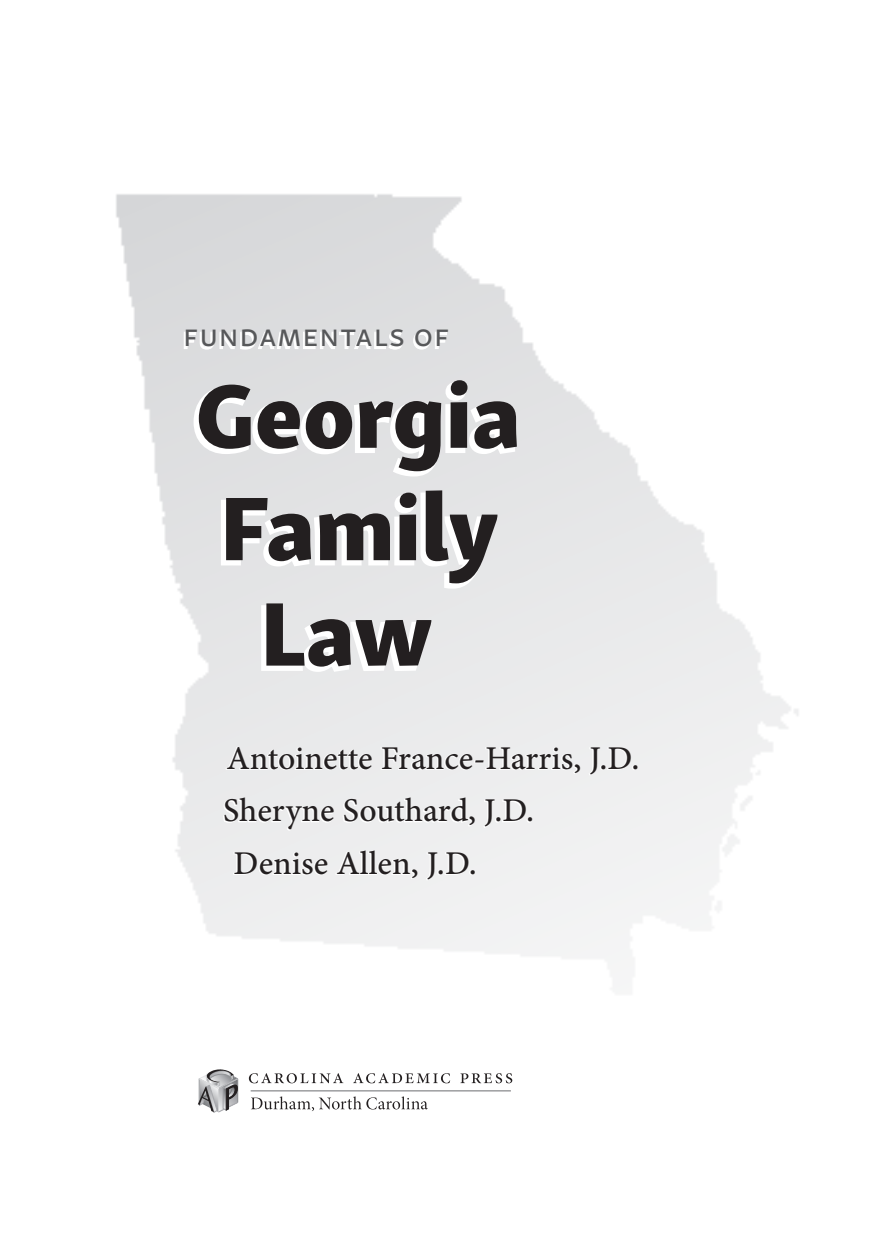
<style>
.page{position:relative;width:882px;height:1260px;background:#fff}
.page>*{position:absolute;margin:0;border:0;box-sizing:border-box;transform-origin:0 0}
.CT{font:92.75px "Cggsmt Skolar Sans Latn Eb";color:#231f20}
.table_txt_left{font:33.25px "Nghxnw Minion Pro Medium Capt";color:#231f20}
.CT-2{font:29.75px "Hdmqhd Skolar Sans Latn Me";letter-spacing:.05em;color:#57585a}
</style>
<div class="page">
<hr style="left:250px;top:1090px;width:260px;height:1px;background:#6c6d70">
<svg style="left:251px;top:1096px;width:176px;height:14px"></svg>
<svg style="left:249px;top:1073px;width:263px;height:10px"></svg>
<svg style="left:198px;top:1069px;width:41px;height:43px"></svg>
<p class="CT-2" style="left:183px;top:313px;width:267px">fundamentals of</p>
<p class="CT" style="left:196px;top:336px;width:326px">Georgia</p>
<p class="CT" style="left:220px;top:449px;width:280px">Family</p>
<p class="CT" style="left:260px;top:554px;width:174px">Law</p>
<p class="table_txt_left" style="left:226px;top:735px;width:414px">Antoinette France-Harris, J.D.</p>
<p class="table_txt_left" style="left:223px;top:787px;width:312px">Sheryne Southard, J.D.</p>
<p class="table_txt_left" style="left:233px;top:840px;width:244px">Denise Allen, J.D.</p>
</div>
